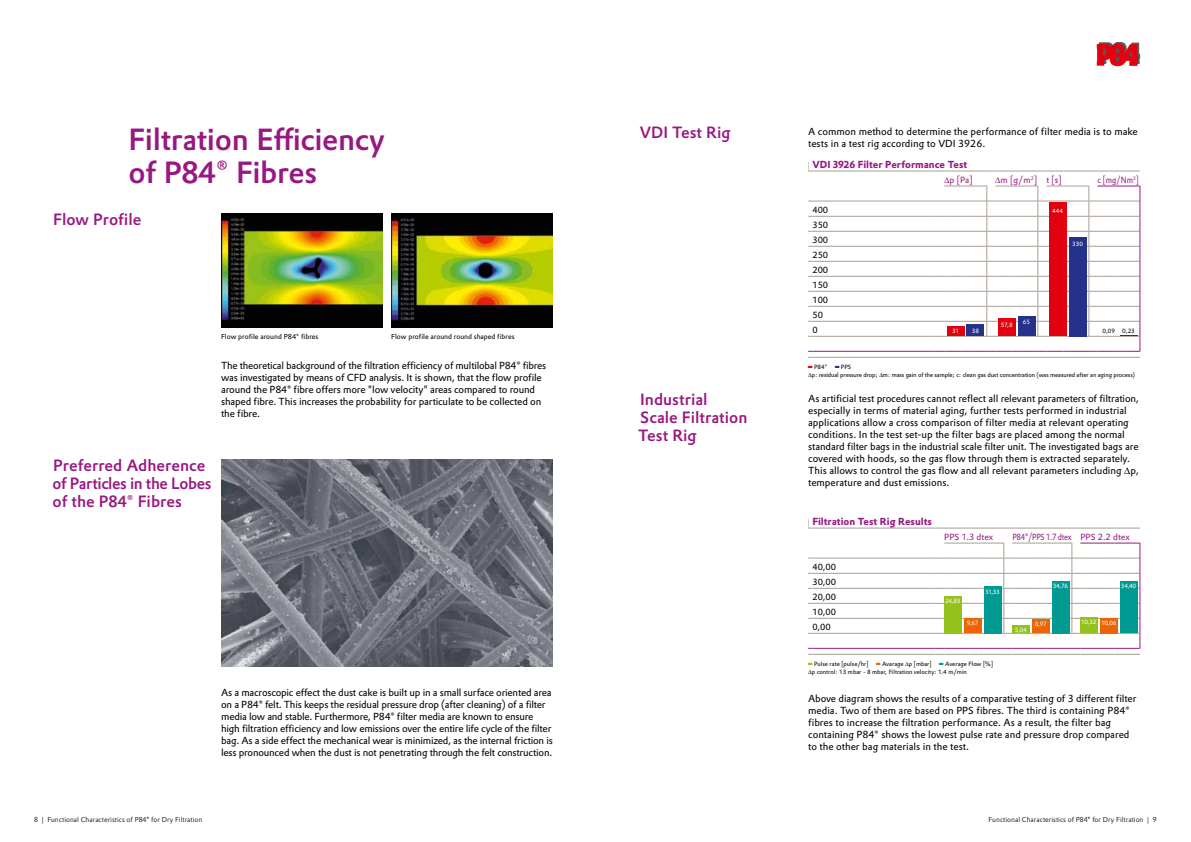
<style>
.page{position:relative;width:1191px;height:842px;background:#fff}
.page>*{position:absolute;margin:0;border:0;box-sizing:border-box;transform-origin:0 0}
.t1{font:500 30px/33px "Evonik Prokyon";letter-spacing:-.01em;color:#981881}
.t2{font:500 16px/18px "Evonik Prokyon";color:#981881}
.t3{font:10px/12px "Evonik Prokyon";letter-spacing:-.01em;color:#000}
.t4{font:700 10px "Evonik Prokyon";color:#981881}
.t5{font:8.8px/15px "Evonik Prokyon";color:#000}
.t6{font:8.8px "Evonik Prokyon";letter-spacing:-.005em;color:#981881}
.t7{font:8.8px "Evonik Prokyon";letter-spacing:-.03em;color:#981881;scale:.85 1}
.t8{font:8.8px "Evonik Prokyon";letter-spacing:-.005em;color:#981881;scale:.87 1}
.t9{font:300 7px "Evonik Prokyon";color:#000}
.t10{font:7px "Evonik Prokyon";color:#000}
.t11{font:6px/7.5px "Evonik Prokyon";letter-spacing:-.01em;color:#000}
.t12{font:6px "Evonik Prokyon";color:#fff}
.s1{font-weight:400}
</style>
<div class="page">
<svg style="left:1097px;top:42px;width:42px;height:24px"></svg>
<div style="left:221px;top:213px;width:162px;height:114px;background:#020204"></div>
<img style="left:221px;top:218px;width:162px;height:103px">
<div style="left:391px;top:213px;width:162px;height:114px;background:#020204"></div>
<img style="left:391px;top:217px;width:162px;height:104px">
<img style="left:221px;top:459px;width:332px;height:207px">
<hr style="left:812px;top:171px;width:123px;height:1px;background:#a79e91">
<svg style="left:935px;top:171px;width:205px;height:1px"></svg>
<hr style="left:812px;top:201px;width:123px;height:1px;background:#a79e91">
<hr style="left:812px;top:216px;width:123px;height:1px;background:#a79e91">
<hr style="left:812px;top:231px;width:123px;height:1px;background:#a79e91">
<hr style="left:812px;top:246px;width:123px;height:1px;background:#a79e91">
<hr style="left:812px;top:261px;width:123px;height:1px;background:#a79e91">
<hr style="left:812px;top:276px;width:123px;height:1px;background:#a79e91">
<hr style="left:812px;top:291px;width:123px;height:1px;background:#a79e91">
<hr style="left:812px;top:306px;width:123px;height:1px;background:#a79e91">
<hr style="left:812px;top:321px;width:123px;height:1px;background:#a79e91">
<hr style="left:812px;top:336px;width:123px;height:1px;background:#a79e91">
<hr style="left:812px;top:357px;width:123px;height:1px;background:#a79e91">
<svg style="left:808px;top:351px;width:4px;height:7px"></svg>
<hr style="left:812px;top:351px;width:123px;height:1px;background:#981881">
<svg style="left:808px;top:162px;width:4px;height:10px"></svg>
<svg style="left:935px;top:186px;width:205px;height:172px"></svg>
<div style="left:967px;top:325px;width:17px;height:11px;background:#25328a"></div>
<div style="left:1018px;top:316px;width:17px;height:20px;background:#25328a"></div>
<div style="left:1069px;top:237px;width:17px;height:99px;background:#25328a"></div>
<hr style="left:812px;top:528px;width:123px;height:1px;background:#a79e91">
<svg style="left:935px;top:528px;width:205px;height:1px"></svg>
<hr style="left:812px;top:558px;width:123px;height:1px;background:#a79e91">
<hr style="left:812px;top:573px;width:123px;height:1px;background:#a79e91">
<hr style="left:812px;top:588px;width:123px;height:1px;background:#a79e91">
<hr style="left:812px;top:603px;width:123px;height:1px;background:#a79e91">
<hr style="left:812px;top:618px;width:123px;height:1px;background:#a79e91">
<hr style="left:812px;top:633px;width:123px;height:1px;background:#a79e91">
<hr style="left:812px;top:654px;width:123px;height:1px;background:#a79e91">
<svg style="left:808px;top:648px;width:4px;height:7px"></svg>
<hr style="left:812px;top:648px;width:123px;height:1px;background:#981881">
<svg style="left:935px;top:543px;width:205px;height:112px"></svg>
<svg style="left:808px;top:519px;width:4px;height:10px"></svg>
<div style="left:1100px;top:618px;width:17px;height:15px;background:#ec6502"></div>
<div style="left:1032px;top:620px;width:17px;height:13px;background:#ec6502"></div>
<div style="left:964px;top:619px;width:17px;height:14px;background:#ec6502"></div>
<div style="left:1080px;top:618px;width:17px;height:15px;background:#94c11c"></div>
<div style="left:1012px;top:626px;width:17px;height:7px;background:#94c11c"></div>
<div style="left:944px;top:596px;width:17px;height:37px;background:#94c11c"></div>
<div style="left:1120px;top:582px;width:17px;height:51px;background:#009a93"></div>
<div style="left:1052px;top:581px;width:17px;height:52px;background:#009a93"></div>
<div style="left:984px;top:586px;width:17px;height:47px;background:#009a93"></div>
<h1 class="t1" style="left:128px;top:121px;width:258px">Filtration Efficiency of P84<span class="s1">®</span> Fibres</h1>
<h2 class="t2" style="left:53px;top:209px;width:90px">Flow Profile</h2>
<p class="t10" style="left:221px;top:331px;width:99px">Flow profile around P84® fibres</p>
<p class="t10" style="left:391px;top:331px;width:125px">Flow profile around round shaped fibres</p>
<p class="t3" style="left:221px;top:359px;width:327px">The theoretical background of the filtration efficiency of multilobal P84® fibres was investigated by means of CFD analysis. It is shown, that the flow profile around the P84® fibre offers more "low velocity" areas compared to round shaped fibre. This increases the probability for particulate to be collected on the fibre.</p>
<h2 class="t2" style="left:53px;top:455px;width:160px">Preferred Adherence of Particles in the Lobes of the P84<span class="s1">®</span> Fibres</h2>
<p class="t3" style="left:221px;top:686px;width:333px">As a macroscopic effect the dust cake is built up in a small surface oriented area on a P84® felt. This keeps the residual pressure drop (after cleaning) of a filter media low and stable. Furthermore, P84® filter media are known to ensure high filtration efficiency and low emissions over the entire life cycle of the filter bag. As a side effect the mechanical wear is minimized, as the internal friction is less pronounced when the dust is not penetrating through the felt construction.</p>
<h2 class="t2" style="left:639px;top:122px;width:92px">VDI Test Rig</h2>
<h2 class="t2" style="left:638px;top:389px;width:111px">Industrial<br>Scale Filtration<br>Test Rig</h2>
<p class="t3" style="left:808px;top:125px;width:331px">A common method to determine the performance of filter media is to make tests in a test rig according to VDI 3926.</p>
<p class="t4" style="left:812px;top:156px;width:156px">VDI 3926 Filter Performance Test</p>
<p class="t6" style="left:944px;top:173px;width:30px">∆p [Pa]</p>
<p class="t6" style="left:995px;top:173px;width:68px">∆m [g/m<sup>2</sup>] t [s]</p>
<p class="t8" style="left:1097px;top:173px;width:49px">c [mg/Nm<sup>3</sup>]</p>
<p class="t5" style="left:812px;top:202px;width:17px">400<br>350<br>300<br>250<br>200<br>150<br>100<br>50<br>0</p>
<p class="t11" style="left:808px;top:363px;width:21px"><sup>▬</sup> P84®</p>
<p class="t12" style="left:1052px;top:206px;width:12px">444</p>
<p class="t12" style="left:1072px;top:239px;width:12px">330</p>
<p class="t12" style="left:1023px;top:317px;width:9px">65</p>
<p class="t12" style="left:1000px;top:320px;width:13px">57,8</p>
<p class="t12" style="left:952px;top:326px;width:9px">31</p>
<p class="t12" style="left:971px;top:326px;width:9px">38</p>
<p class="t11" style="left:1102px;top:327px;width:34px">0,09 0,23</p>
<p class="t11" style="left:808px;top:363px;width:328px;text-indent:27px"><sup>▬</sup> PPS<br>∆p: residual pressure drop; ∆m: mass gain of the sample; c: clean gas dust concentration (was measured after an aging process)</p>
<p class="t3" style="left:808px;top:392px;width:332px">As artificial test procedures cannot reflect all relevant parameters of filtration, especially in terms of material aging, further tests performed in industrial applications allow a cross comparison of filter media at relevant operating conditions. In the test set-up the filter bags are placed among the normal standard filter bags in the industrial scale filter unit. The investigated bags are covered with hoods, so the gas flow through them is extracted separately.<br>This allows to control the gas flow and all relevant parameters including ∆p, temperature and dust emissions.</p>
<p class="t4" style="left:812px;top:513px;width:121px">Filtration Test Rig Results</p>
<p class="t6" style="left:944px;top:530px;width:51px">PPS 1.3 dtex</p>
<p class="t7" style="left:1012px;top:530px;width:140px">P84®/PPS 1.7 dtex PPS 2.2 dtex</p>
<p class="t5" style="left:812px;top:559px;width:25px;text-align:justify">40,00<br>30,00<br>20,00<br>10,00<br>0,00</p>
<p class="t11" style="left:808px;top:660px;width:62px"><sup>▬</sup> Pulse rate [pulse/hr]</p>
<p class="t11" style="left:876px;top:660px;width:57px"><sup>▬</sup> Avarage ∆p [mbar]</p>
<p class="t12" style="left:1053px;top:581px;width:17px">34,76</p>
<p class="t12" style="left:1121px;top:581px;width:17px">34,40</p>
<p class="t12" style="left:985px;top:587px;width:16px">31,33</p>
<p class="t12" style="left:945px;top:596px;width:17px">24,83</p>
<p class="t12" style="left:967px;top:618px;width:13px">9,67</p>
<p class="t12" style="left:1081px;top:617px;width:17px">10,32</p>
<p class="t12" style="left:1034px;top:620px;width:13px">8,97</p>
<p class="t12" style="left:1101px;top:618px;width:17px">10,06</p>
<p class="t12" style="left:1015px;top:625px;width:13px">5,04</p>
<p class="t11" style="left:808px;top:660px;width:186px;text-indent:131px"><sup>▬</sup> Average Flow [%] ∆p control: 13 mbar - 8 mbar, Filtration velocity: 1.4 m/min</p>
<p class="t3" style="left:808px;top:692px;width:330px">Above diagram shows the results of a comparative testing of 3 different filter media. Two of them are based on PPS fibres. The third is containing P84® fibres to increase the filtration performance. As a result, the filter bag containing P84® shows the lowest pulse rate and pressure drop compared to the other bag materials in the test.</p>
<p class="t9" style="left:34px;top:814px;width:170px">8 | Functional Characteristics of P84<span class="s1">®</span> for Dry Filtration</p>
<p class="t9" style="left:988px;top:814px;width:170px">Functional Characteristics of P84<span class="s1">®</span> for Dry Filtration | 9</p>
</div>
